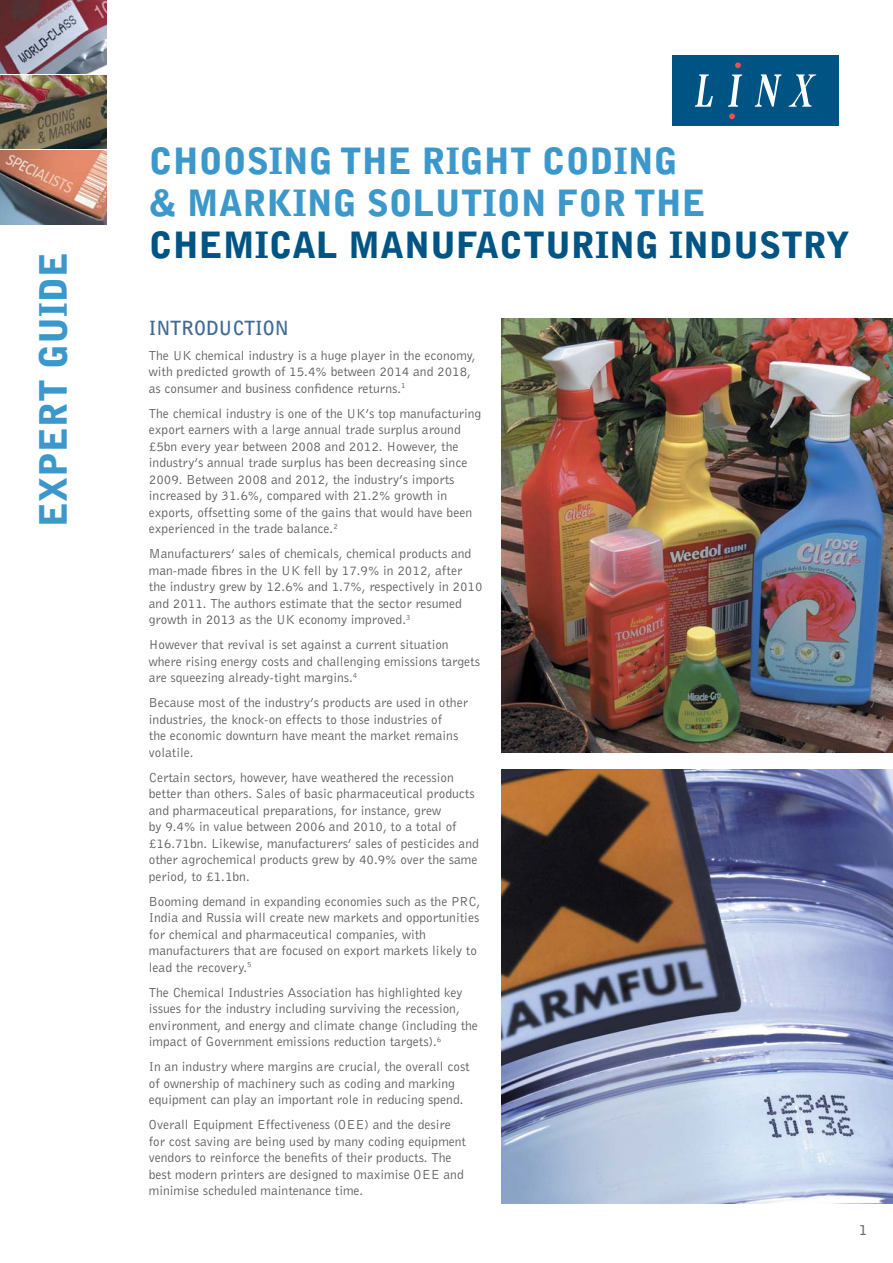
<style>
.page{position:relative;width:893px;height:1263px;background:#fff}
.page>*{position:absolute;margin:0;border:0;box-sizing:border-box;transform-origin:0 0}
.t1{font:900 37.5px "Bell Gothic";color:#3c98ca}
.t2{font:900 36px/42px "Bell Gothic";color:#3c98ca}
.t3{font:900 36px "Bell Gothic";color:#005483}
.t4{font:700 19.5px "Bell Gothic BT";color:#406994}
.t5{font:13.5px/16.5px "Bell Gothic BT";color:#58595b}
.t6{font:700 13.5px "Bell Gothic";color:#6d6e70}
</style>
<div class="page">
<img style="left:0;top:0;width:106px;height:73px">
<img style="left:0;top:75px;width:106px;height:74px">
<img style="left:0;top:151px;width:106px;height:73px">
<div style="left:672px;top:55px;width:166px;height:71px;background:#005483"></div>
<svg style="left:695px;top:74px;width:18px;height:33px"></svg>
<svg style="left:728px;top:75px;width:14px;height:32px"></svg>
<svg style="left:755px;top:74px;width:26px;height:33px"></svg>
<svg style="left:788px;top:74px;width:28px;height:33px"></svg>
<svg style="left:735px;top:62px;width:6px;height:6px"></svg>
<svg style="left:729px;top:113px;width:6px;height:6px"></svg>
<img style="left:502px;top:319px;width:391px;height:434px">
<img style="left:502px;top:770px;width:391px;height:433px">
<h1 class="t1" style="left:39px;top:527px;width:276px;rotate:-90deg">EXPERT GUIDE</h1>
<h2 class="t2" style="left:149px;top:143px;width:558px">CHOOSING THE RIGHT CODING &amp; MARKING SOLUTION FOR THE</h2>
<h2 class="t3" style="left:149px;top:231px;width:702px">CHEMICAL MANUFACTURING INDUSTRY</h2>
<h3 class="t4" style="left:149px;top:318px;width:141px">INTRODUCTION</h3>
<p class="t5" style="left:149px;top:348px;width:328px">The UK chemical industry is a huge player in the economy, with predicted growth of 15.4% between 2014 and 2018, as consumer and business confidence returns.<sup>1</sup></p>
<p class="t5" style="left:149px;top:406px;width:334px">The chemical industry is one of the UK’s top manufacturing export earners with a large annual trade surplus around £5bn every year between 2008 and 2012. However, the industry’s annual trade surplus has been decreasing since 2009. Between 2008 and 2012, the industry’s imports increased by 31.6%, compared with 21.2% growth in exports, offsetting some of the gains that would have been experienced in the trade balance.<sup>2</sup></p>
<p class="t5" style="left:149px;top:547px;width:335px">Manufacturers’ sales of chemicals, chemical products and man-made fibres in the UK fell by 17.9% in 2012, after the industry grew by 12.6% and 1.7%, respectively in 2010 and 2011. The authors estimate that the sector resumed growth in 2013 as the UK economy improved.<sup>3</sup></p>
<p class="t5" style="left:149px;top:638px;width:333px">However that revival is set against a current situation where rising energy costs and challenging emissions targets are squeezing already-tight margins.<sup>4</sup></p>
<p class="t5" style="left:149px;top:696px;width:321px">Because most of the industry’s products are used in other industries, the knock-on effects to those industries of<br>the economic downturn have meant the market remains volatile.</p>
<p class="t5" style="left:149px;top:770px;width:331px">Certain sectors, however, have weathered the recession better than others. Sales of basic pharmaceutical products and pharmaceutical preparations, for instance, grew<br>by 9.4% in value between 2006 and 2010, to a total of £16.71bn. Likewise, manufacturers’ sales of pesticides and other agrochemical products grew by 40.9% over the same period, to £1.1bn.</p>
<p class="t5" style="left:149px;top:894px;width:333px">Booming demand in expanding economies such as the PRC, India and Russia will create new markets and opportunities for chemical and pharmaceutical companies, with manufacturers that are focused on export markets likely to lead the recovery.<sup>5</sup></p>
<p class="t5" style="left:149px;top:985px;width:331px">The Chemical Industries Association has highlighted key issues for the industry including surviving the recession, environment, and energy and climate change (including the impact of Government emissions reduction targets).<sup>6</sup></p>
<p class="t5" style="left:149px;top:1060px;width:322px">In an industry where margins are crucial, the overall cost of ownership of machinery such as coding and marking equipment can play an important role in reducing spend.</p>
<p class="t5" style="left:149px;top:1118px;width:319px">Overall Equipment Effectiveness (OEE) and the desire for cost saving are being used by many coding equipment vendors to reinforce the benefits of their products. The best modern printers are designed to maximise OEE and minimise scheduled maintenance time.</p>
<p class="t6" style="left:859px;top:1225px;width:9px">1</p>
</div>
